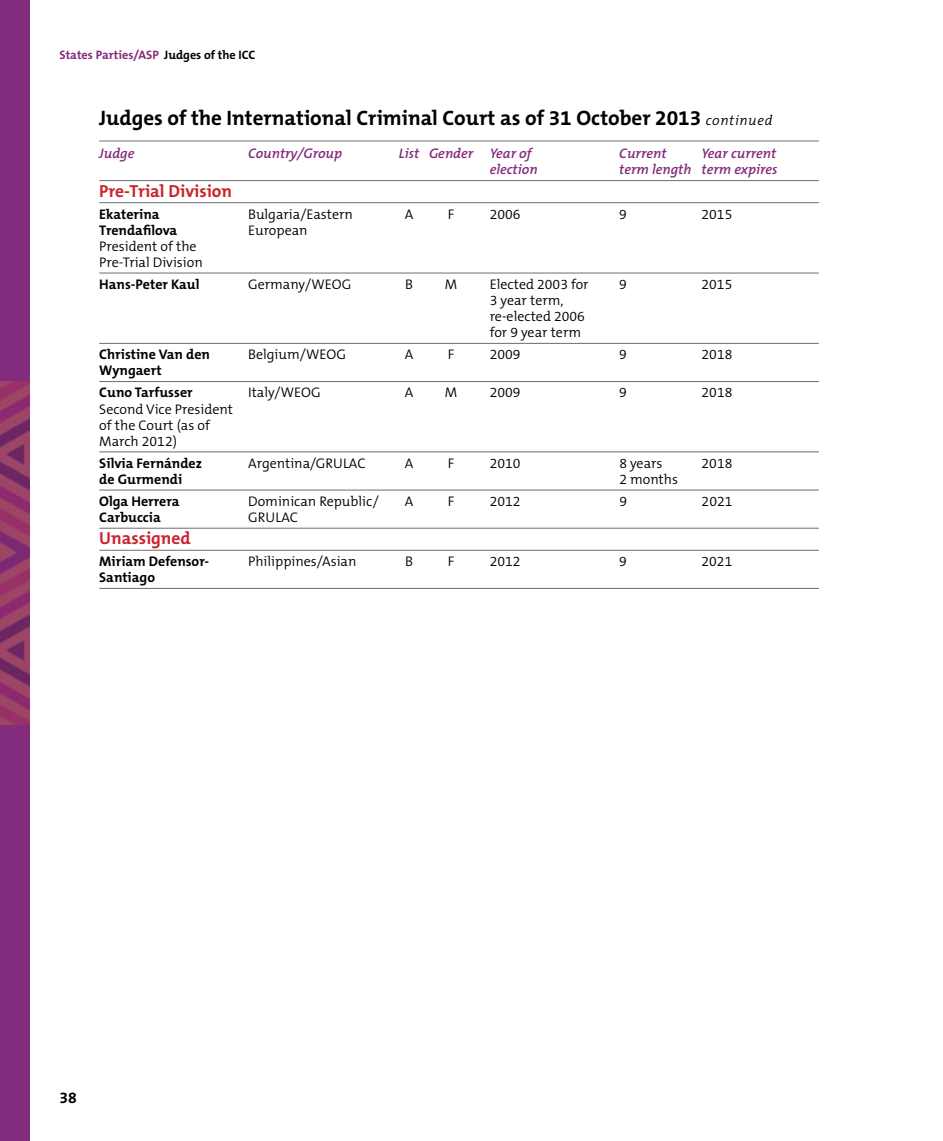
<style>
.page{position:relative;width:943px;height:1141px;background:#fff}
.page>*{position:absolute;margin:0;border:0;box-sizing:border-box;transform-origin:0 0}
.t1{font:700 21px "The Mix B7";color:#000}
.t2{font:700 17.5px "The Mix B7";color:#c9252c}
.t3{font:700 15.75px "The Mix B7";color:#000}
.t4{font:300 14px/16.1px "The Mix B4";color:#000}
.t5{font:700 14px/22.1px "The Mix B7";color:#000}
.t6{font:italic 600 14px "The Mix B6";color:#832b7c}
.t7{font:700 12.25px "The Mix B7";color:#832b7c}
.s1{color:#000}
.s2{font-family:"The Mix B4";font-weight:300;font-style:italic;font-size:14px}
</style>
<div class="page">
<svg style="left:0;top:0;width:30px;height:1141px;background:#862e75"></svg>
<hr style="left:99px;top:141px;width:720px;height:1px;background:#6d6e71">
<hr style="left:99px;top:180px;width:720px;height:1px;background:#6d6e71">
<hr style="left:99px;top:202px;width:720px;height:1px;background:#6d6e71">
<hr style="left:99px;top:273px;width:720px;height:1px;background:#6d6e71">
<hr style="left:99px;top:343px;width:720px;height:1px;background:#6d6e71">
<hr style="left:99px;top:381px;width:720px;height:1px;background:#6d6e71">
<hr style="left:99px;top:452px;width:720px;height:1px;background:#6d6e71">
<hr style="left:99px;top:490px;width:720px;height:1px;background:#6d6e71">
<hr style="left:99px;top:528px;width:720px;height:1px;background:#6d6e71">
<hr style="left:99px;top:550px;width:720px;height:1px;background:#6d6e71">
<hr style="left:99px;top:588px;width:720px;height:1px;background:#6d6e71">
<p class="t7" style="left:60px;top:48px;width:197px">States Parties/ASP <span class="s1">Judges of the ICC</span></p>
<h1 class="t1" style="left:99px;top:107px;width:674px">Judges of the International Criminal Court as of 31 October 2013 <span class="s2">continued</span></h1>
<p class="t6" style="left:99px;top:146px;width:37px">Judge</p>
<p class="t6" style="left:248px;top:146px;width:96px">Country/Group</p>
<p class="t6" style="left:399px;top:146px;width:134px">List Gender Year of</p>
<p class="t6" style="left:619px;top:146px;width:49px">Current</p>
<p class="t6" style="left:701px;top:146px;width:76px">Year current</p>
<p class="t6" style="left:489px;top:162px;width:49px">election</p>
<p class="t6" style="left:619px;top:162px;width:160px">term length term expires</p>
<p class="t2" style="left:99px;top:181px;width:134px">Pre-Trial Division</p>
<p class="t5" style="left:99px;top:203px;width:62px">Ekaterina</p>
<p class="t4" style="left:248px;top:206px;width:106px">Bulgaria/Eastern</p>
<p class="t4" style="left:405px;top:206px;width:10px">A</p>
<p class="t4" style="left:448px;top:206px;width:8px">F</p>
<p class="t4" style="left:489px;top:206px;width:32px">2006</p>
<p class="t4" style="left:619px;top:206px;width:9px">9</p>
<p class="t4" style="left:701px;top:206px;width:32px">2015</p>
<p class="t5" style="left:99px;top:219px;width:79px">Trendafilova</p>
<p class="t4" style="left:248px;top:222px;width:61px">European</p>
<p class="t4" style="left:99px;top:239px;width:105px">President of the<br>Pre-Trial Division</p>
<p class="t5" style="left:99px;top:274px;width:102px">Hans-Peter Kaul</p>
<p class="t4" style="left:248px;top:277px;width:105px">Germany/WEOG</p>
<p class="t4" style="left:405px;top:277px;width:9px">B</p>
<p class="t4" style="left:445px;top:277px;width:14px">M</p>
<p class="t4" style="left:489px;top:277px;width:100px">Elected 2003 for</p>
<p class="t4" style="left:619px;top:277px;width:9px">9</p>
<p class="t4" style="left:701px;top:277px;width:32px">2015</p>
<p class="t4" style="left:489px;top:293px;width:97px">3 year term, re-elected 2006 for 9 year term</p>
<p class="t5" style="left:99px;top:344px;width:112px">Christine Van den</p>
<p class="t4" style="left:248px;top:347px;width:99px">Belgium/WEOG</p>
<p class="t4" style="left:405px;top:347px;width:10px">A</p>
<p class="t4" style="left:448px;top:347px;width:8px">F</p>
<p class="t4" style="left:489px;top:347px;width:32px">2009</p>
<p class="t4" style="left:619px;top:347px;width:9px">9</p>
<p class="t4" style="left:701px;top:347px;width:32px">2018</p>
<p class="t5" style="left:99px;top:360px;width:95px">Wyngaert<br>Cuno Tarfusser</p>
<p class="t4" style="left:248px;top:385px;width:74px">Italy/WEOG</p>
<p class="t4" style="left:405px;top:385px;width:10px">A</p>
<p class="t4" style="left:445px;top:385px;width:14px">M</p>
<p class="t4" style="left:490px;top:385px;width:32px">2009</p>
<p class="t4" style="left:619px;top:385px;width:9px">9</p>
<p class="t4" style="left:701px;top:385px;width:32px">2018</p>
<p class="t4" style="left:99px;top:401px;width:135px">Second Vice President of the Court (as of<br>March 2012)</p>
<p class="t5" style="left:99px;top:452px;width:104px">Silvia Fernández</p>
<p class="t4" style="left:248px;top:456px;width:119px">Argentina/GRULAC</p>
<p class="t4" style="left:405px;top:456px;width:10px">A</p>
<p class="t4" style="left:448px;top:456px;width:8px">F</p>
<p class="t4" style="left:490px;top:456px;width:32px">2010</p>
<p class="t4" style="left:619px;top:456px;width:45px">8 years</p>
<p class="t4" style="left:701px;top:456px;width:32px">2018</p>
<p class="t5" style="left:99px;top:469px;width:84px">de Gurmendi</p>
<p class="t4" style="left:619px;top:472px;width:60px">2 months</p>
<p class="t5" style="left:99px;top:491px;width:82px">Olga Herrera</p>
<p class="t4" style="left:248px;top:494px;width:132px">Dominican Republic/</p>
<p class="t4" style="left:405px;top:494px;width:10px">A</p>
<p class="t4" style="left:448px;top:494px;width:8px">F</p>
<p class="t4" style="left:490px;top:494px;width:32px">2012</p>
<p class="t4" style="left:619px;top:494px;width:9px">9</p>
<p class="t4" style="left:701px;top:494px;width:32px">2021</p>
<p class="t5" style="left:99px;top:507px;width:63px">Carbuccia</p>
<p class="t4" style="left:248px;top:510px;width:51px">GRULAC</p>
<p class="t2" style="left:99px;top:529px;width:93px">Unassigned</p>
<p class="t5" style="left:99px;top:551px;width:111px">Miriam Defensor-</p>
<p class="t4" style="left:248px;top:554px;width:110px">Philippines/Asian</p>
<p class="t4" style="left:405px;top:554px;width:9px">B</p>
<p class="t4" style="left:448px;top:554px;width:8px">F</p>
<p class="t4" style="left:489px;top:554px;width:32px">2012</p>
<p class="t4" style="left:619px;top:554px;width:9px">9</p>
<p class="t4" style="left:701px;top:554px;width:32px">2021</p>
<p class="t5" style="left:99px;top:567px;width:57px">Santiago</p>
<p class="t3" style="left:60px;top:1090px;width:19px">38</p>
</div>
